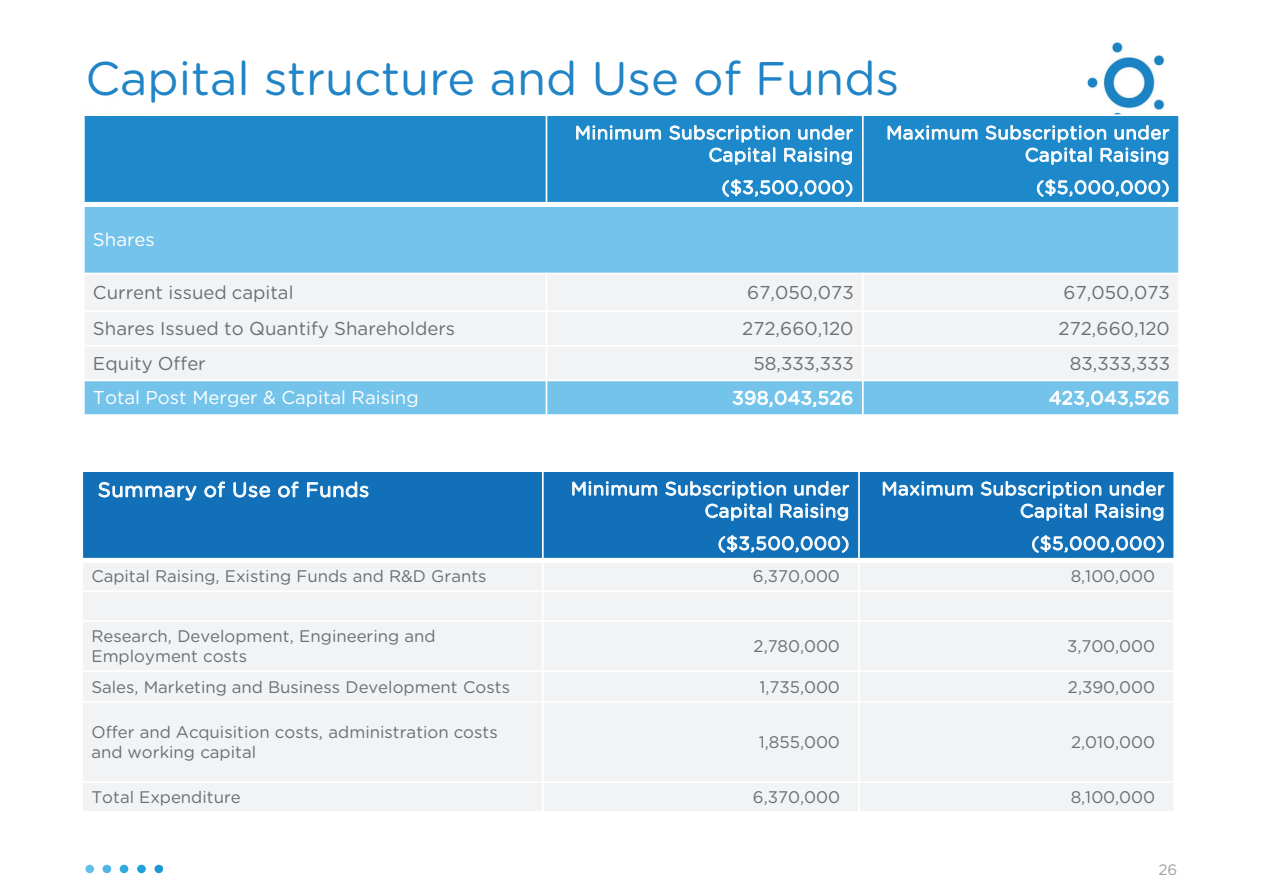
<style>
.page{position:relative;width:1263px;height:893px;background:#fff}
.page>*{position:absolute;margin:0;border:0;box-sizing:border-box;transform-origin:0 0}
.t1{font:47.1px "Gotham Rounded";color:#2084c6}
.t2{font:20.25px "Gotham Rounded";letter-spacing:.025em;color:#fff}
.t3{font:18.6px/22.2px "Gotham Rounded";letter-spacing:.025em;color:#fff;text-align:right}
.t4{font:18.6px "Gotham Rounded";color:#6d6e71}
.t5{font:18.6px "Gotham Rounded";color:#fff}
.t6{font:16.8px/20.2px "Gotham Rounded";color:#6d6e71}
.t7{font:15.15px "Gotham Rounded";color:#a2a2a4}
</style>
<div class="page">
<div style="left:154px;top:865px;width:9px;height:8px;background:#1c98d5;border-radius:50%"></div>
<div style="left:137px;top:865px;width:9px;height:8px;background:#20a1db;border-radius:50%"></div>
<div style="left:120px;top:865px;width:8px;height:8px;background:#31aae0;border-radius:50%"></div>
<div style="left:102px;top:865px;width:9px;height:8px;background:#4fb4e6;border-radius:50%"></div>
<div style="left:85px;top:865px;width:9px;height:8px;background:#64bfeb;border-radius:50%"></div>
<img style="left:1087px;top:42px;width:78px;height:72px">
<div style="left:84px;top:115px;width:462px;height:89px;background:#1e89ca"></div>
<div style="left:546px;top:115px;width:317px;height:89px;background:#1e89ca"></div>
<div style="left:863px;top:115px;width:316px;height:89px;background:#1e89ca"></div>
<div style="left:84px;top:204px;width:1095px;height:69px;background:#74c3eb"></div>
<div style="left:84px;top:273px;width:462px;height:38px;background:#f2f3f4"></div>
<div style="left:546px;top:273px;width:317px;height:38px;background:#f2f3f4"></div>
<div style="left:863px;top:273px;width:316px;height:38px;background:#f2f3f4"></div>
<div style="left:84px;top:311px;width:462px;height:35px;background:#f2f3f4"></div>
<div style="left:546px;top:311px;width:317px;height:35px;background:#f2f3f4"></div>
<div style="left:863px;top:311px;width:316px;height:35px;background:#f2f3f4"></div>
<div style="left:84px;top:346px;width:462px;height:34px;background:#f2f3f4"></div>
<div style="left:546px;top:346px;width:317px;height:34px;background:#f2f3f4"></div>
<div style="left:863px;top:346px;width:316px;height:34px;background:#f2f3f4"></div>
<div style="left:84px;top:380px;width:462px;height:35px;background:#74c3eb"></div>
<div style="left:546px;top:380px;width:317px;height:35px;background:#74c3eb"></div>
<div style="left:863px;top:380px;width:316px;height:35px;background:#74c3eb"></div>
<hr style="left:546px;top:114px;width:1px;height:93px;background:#fff">
<hr style="left:546px;top:273px;width:1px;height:143px;background:#fff">
<hr style="left:862px;top:114px;width:2px;height:93px;background:#fff">
<hr style="left:862px;top:273px;width:2px;height:143px;background:#fff">
<div style="left:83px;top:202px;width:1097px;height:5px;background:#fff"></div>
<hr style="left:83px;top:273px;width:1097px;height:1px;background:#fff">
<hr style="left:83px;top:310px;width:1097px;height:2px;background:#fff">
<hr style="left:83px;top:345px;width:1097px;height:2px;background:#fff">
<hr style="left:83px;top:380px;width:1097px;height:1px;background:#fff">
<hr style="left:83px;top:114px;width:2px;height:302px;background:#fff">
<hr style="left:1178px;top:114px;width:2px;height:302px;background:#fff">
<hr style="left:83px;top:114px;width:1097px;height:2px;background:#fff">
<hr style="left:83px;top:414px;width:1097px;height:2px;background:#fff">
<svg style="left:576px;top:126px;width:85px;height:14px"></svg>
<svg style="left:669px;top:125px;width:184px;height:40px"></svg>
<svg style="left:722px;top:179px;width:130px;height:18px"></svg>
<svg style="left:887px;top:126px;width:90px;height:14px"></svg>
<svg style="left:986px;top:125px;width:183px;height:40px"></svg>
<svg style="left:1037px;top:179px;width:132px;height:18px"></svg>
<svg style="left:733px;top:391px;width:119px;height:16px"></svg>
<svg style="left:1049px;top:391px;width:120px;height:16px"></svg>
<div style="left:82px;top:471px;width:461px;height:89px;background:#1270b9"></div>
<div style="left:543px;top:471px;width:316px;height:89px;background:#1270b9"></div>
<div style="left:859px;top:471px;width:315px;height:89px;background:#1270b9"></div>
<div style="left:82px;top:560px;width:461px;height:31px;background:#f2f3f4"></div>
<div style="left:543px;top:560px;width:316px;height:31px;background:#f2f3f4"></div>
<div style="left:859px;top:560px;width:315px;height:31px;background:#f2f3f4"></div>
<div style="left:82px;top:591px;width:461px;height:30px;background:#f2f3f4"></div>
<div style="left:543px;top:591px;width:316px;height:30px;background:#f2f3f4"></div>
<div style="left:859px;top:591px;width:315px;height:30px;background:#f2f3f4"></div>
<div style="left:82px;top:621px;width:461px;height:50px;background:#f2f3f4"></div>
<div style="left:543px;top:621px;width:316px;height:50px;background:#f2f3f4"></div>
<div style="left:859px;top:621px;width:315px;height:50px;background:#f2f3f4"></div>
<div style="left:82px;top:671px;width:461px;height:31px;background:#f2f3f4"></div>
<div style="left:543px;top:671px;width:316px;height:31px;background:#f2f3f4"></div>
<div style="left:859px;top:671px;width:315px;height:31px;background:#f2f3f4"></div>
<div style="left:82px;top:702px;width:461px;height:80px;background:#f2f3f4"></div>
<div style="left:543px;top:702px;width:316px;height:80px;background:#f2f3f4"></div>
<div style="left:859px;top:702px;width:315px;height:80px;background:#f2f3f4"></div>
<div style="left:82px;top:782px;width:461px;height:30px;background:#f2f3f4"></div>
<div style="left:543px;top:782px;width:316px;height:30px;background:#f2f3f4"></div>
<div style="left:859px;top:782px;width:315px;height:30px;background:#f2f3f4"></div>
<hr style="left:542px;top:470px;width:2px;height:343px;background:#fff">
<hr style="left:858px;top:470px;width:2px;height:343px;background:#fff">
<div style="left:81px;top:558px;width:1094px;height:5px;background:#fff"></div>
<hr style="left:81px;top:590px;width:1094px;height:2px;background:#fff">
<hr style="left:81px;top:620px;width:1094px;height:2px;background:#fff">
<hr style="left:81px;top:670px;width:1094px;height:2px;background:#fff">
<hr style="left:81px;top:701px;width:1094px;height:2px;background:#fff">
<hr style="left:81px;top:781px;width:1094px;height:2px;background:#fff">
<hr style="left:81px;top:470px;width:2px;height:343px;background:#fff">
<hr style="left:1173px;top:470px;width:2px;height:343px;background:#fff">
<hr style="left:81px;top:470px;width:1094px;height:2px;background:#fff">
<hr style="left:81px;top:811px;width:1094px;height:2px;background:#fff">
<svg style="left:98px;top:482px;width:99px;height:19px"></svg>
<svg style="left:204px;top:481px;width:21px;height:17px"></svg>
<svg style="left:233px;top:482px;width:37px;height:16px"></svg>
<svg style="left:278px;top:481px;width:21px;height:17px"></svg>
<svg style="left:307px;top:481px;width:62px;height:17px"></svg>
<svg style="left:572px;top:481px;width:85px;height:15px"></svg>
<svg style="left:665px;top:481px;width:184px;height:40px"></svg>
<svg style="left:718px;top:535px;width:131px;height:18px"></svg>
<svg style="left:883px;top:481px;width:90px;height:15px"></svg>
<svg style="left:981px;top:481px;width:184px;height:40px"></svg>
<svg style="left:1032px;top:535px;width:132px;height:18px"></svg>
<h1 class="t1" style="left:85px;top:46px;width:815px">Capital structure and Use of Funds</h1>
<p class="t3" style="left:575px;top:121px;width:280px">Minimum Subscription under<br>Capital Raising</p>
<p class="t3" style="left:722px;top:175px;width:133px">($3,500,000)</p>
<p class="t3" style="left:886px;top:121px;width:285px">Maximum Subscription under<br>Capital Raising</p>
<p class="t3" style="left:1036px;top:175px;width:135px">($5,000,000)</p>
<p class="t3" style="left:93px;top:227px;width:63px">Shares</p>
<p class="t4" style="left:93px;top:280px;width:202px">Current issued capital</p>
<p class="t4" style="left:747px;top:280px;width:108px">67,050,073</p>
<p class="t4" style="left:1063px;top:280px;width:108px">67,050,073</p>
<p class="t4" style="left:93px;top:316px;width:364px">Shares Issued to Quantify Shareholders</p>
<p class="t4" style="left:742px;top:316px;width:113px">272,660,120</p>
<p class="t4" style="left:1058px;top:316px;width:113px">272,660,120</p>
<p class="t4" style="left:93px;top:350px;width:114px">Equity Offer</p>
<p class="t4" style="left:753px;top:350px;width:102px">58,333,333</p>
<p class="t4" style="left:1070px;top:350px;width:102px">83,333,333</p>
<p class="t5" style="left:93px;top:385px;width:327px">Total Post Merger &amp; Capital Raising</p>
<p class="t3" style="left:732px;top:386px;width:122px">398,043,526</p>
<p class="t3" style="left:1049px;top:386px;width:122px">423,043,526</p>
<p class="t2" style="left:98px;top:476px;width:273px">Summary of Use of Funds</p>
<p class="t3" style="left:571px;top:477px;width:280px">Minimum Subscription under<br>Capital Raising</p>
<p class="t3" style="left:718px;top:531px;width:133px">($3,500,000)</p>
<p class="t3" style="left:881px;top:477px;width:285px">Maximum Subscription under<br>Capital Raising</p>
<p class="t3" style="left:1031px;top:531px;width:135px">($5,000,000)</p>
<p class="t6" style="left:91px;top:565px;width:397px">Capital Raising, Existing Funds and R&amp;D Grants</p>
<p class="t6" style="left:753px;top:565px;width:89px">6,370,000</p>
<p class="t6" style="left:1071px;top:565px;width:86px">8,100,000</p>
<p class="t6" style="left:91px;top:625px;width:346px">Research, Development, Engineering and<br>Employment costs</p>
<p class="t6" style="left:753px;top:635px;width:88px">2,780,000</p>
<p class="t6" style="left:1067px;top:635px;width:90px">3,700,000</p>
<p class="t6" style="left:91px;top:676px;width:420px">Sales, Marketing and Business Development Costs</p>
<p class="t6" style="left:759px;top:676px;width:82px">1,735,000</p>
<p class="t6" style="left:1068px;top:676px;width:89px">2,390,000</p>
<p class="t6" style="left:91px;top:721px;width:408px">Offer and Acquisition costs, administration costs and working capital</p>
<p class="t6" style="left:759px;top:731px;width:83px">1,855,000</p>
<p class="t6" style="left:1071px;top:731px;width:85px">2,010,000</p>
<p class="t6" style="left:91px;top:786px;width:151px">Total Expenditure</p>
<p class="t6" style="left:753px;top:786px;width:89px">6,370,000</p>
<p class="t6" style="left:1071px;top:786px;width:86px">8,100,000</p>
<p class="t7" style="left:1158px;top:859px;width:20px">26</p>
</div>
